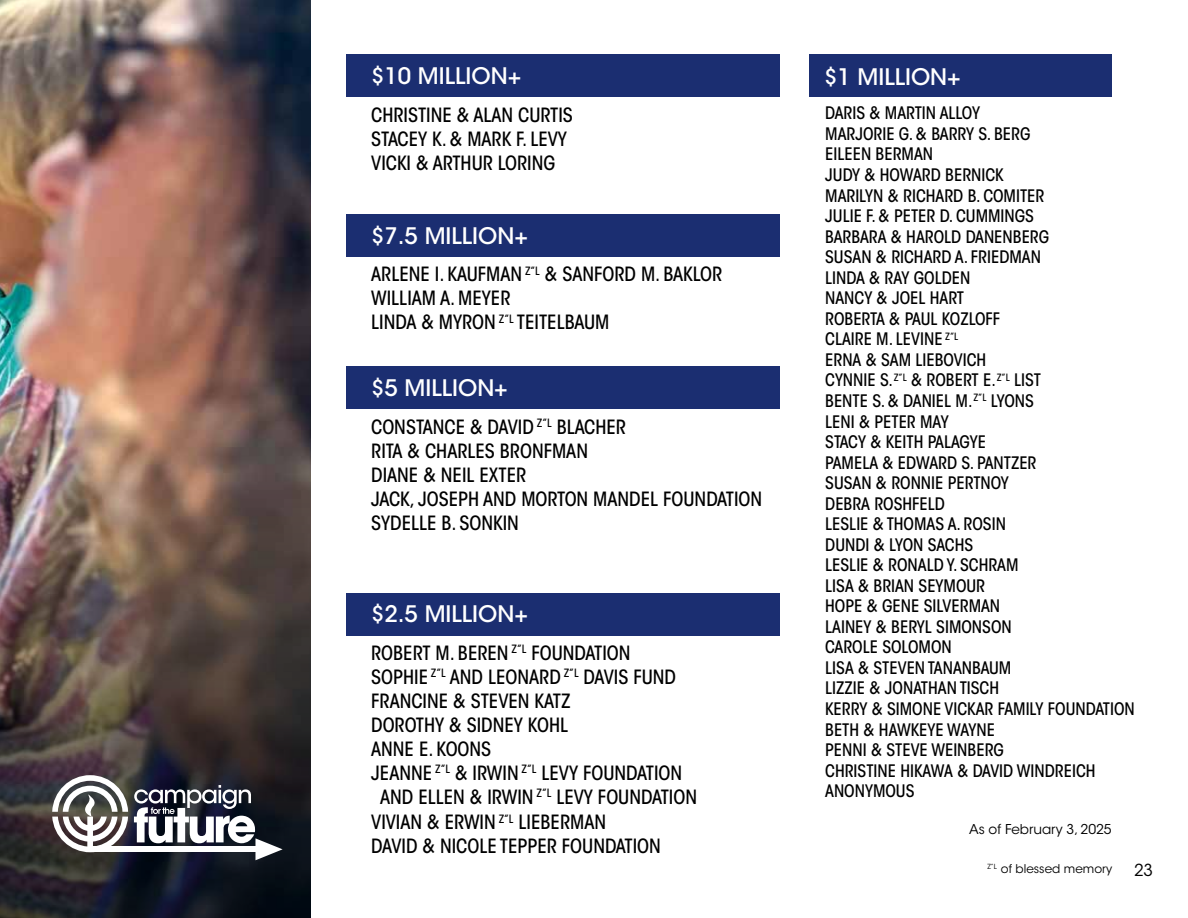
<style>
.page{position:relative;width:1188px;height:918px;background:#fff}
.page>*{position:absolute;margin:0;border:0;box-sizing:border-box;transform-origin:0 0}
.t1{font:500 22.65px "ITC Avant Garde Std";color:#fff}
.t2{font:500 condensed 19.5px/24px "ITC Avant Garde Std";color:#000}
.t3{font:500 condensed 17.1px/20.5px "ITC Avant Garde Std";color:#000}
.t4{font:16.5px "ITC Avant Garde Std";color:#000}
.t5{font:13.5px "ITC Avant Garde Std";color:#000}
.t6{font:12px "ITC Avant Garde Std";color:#000}
</style>
<div class="page">
<img style="left:0;top:0;width:311px;height:461px">
<svg style="left:0;top:461px;width:311px;height:457px;background:#514440"></svg>
<svg style="left:52px;top:775px;width:76px;height:77px"></svg>
<div style="left:92px;top:847px;width:170px;height:5px;background:#fff"></div>
<svg style="left:134px;top:785px;width:149px;height:75px"></svg>
<div style="left:347px;top:214px;width:433px;height:42px;background:#1b2e71"></div>
<div style="left:347px;top:54px;width:433px;height:43px;background:#1b2e71"></div>
<div style="left:347px;top:367px;width:433px;height:42px;background:#1b2e71"></div>
<div style="left:347px;top:593px;width:433px;height:42px;background:#1b2e71"></div>
<div style="left:809px;top:54px;width:303px;height:43px;background:#1b2e71"></div>
<h1 class="t1" style="left:371px;top:62px;width:152px">$10 MILLION+</h1>
<p class="t2" style="left:371px;top:103px;width:203px">CHRISTINE &amp; ALAN CURTIS<br>STACEY K. &amp; MARK F. LEVY<br>VICKI &amp; ARTHUR LORING</p>
<h1 class="t1" style="left:371px;top:222px;width:158px">$7.5 MILLION+</h1>
<p class="t2" style="left:371px;top:262px;width:353px">ARLENE I. KAUFMAN <sup>Z”L</sup> &amp; SANFORD M. BAKLOR<br>WILLIAM A. MEYER<br>LINDA &amp; MYRON <sup>Z”L</sup> TEITELBAUM</p>
<h1 class="t1" style="left:371px;top:374px;width:138px">$5 MILLION+</h1>
<p class="t2" style="left:371px;top:415px;width:393px">CONSTANCE &amp; DAVID <sup>Z”L</sup> BLACHER<br>RITA &amp; CHARLES BRONFMAN<br>DIANE &amp; NEIL EXTER<br>JACK, JOSEPH AND MORTON MANDEL FOUNDATION<br>SYDELLE B. SONKIN</p>
<h1 class="t1" style="left:371px;top:600px;width:158px">$2.5 MILLION+</h1>
<p class="t2" style="left:371px;top:641px;width:261px">ROBERT M. BEREN <sup>Z”L</sup> FOUNDATION</p>
<p class="t2" style="left:371px;top:665px;width:306px">SOPHIE <sup>Z”L</sup> AND LEONARD <sup>Z”L</sup> DAVIS FUND</p>
<p class="t2" style="left:371px;top:689px;width:201px">FRANCINE &amp; STEVEN KATZ</p>
<p class="t2" style="left:371px;top:713px;width:198px">DOROTHY &amp; SIDNEY KOHL</p>
<p class="t2" style="left:371px;top:737px;width:122px">ANNE E. KOONS</p>
<p class="t2" style="left:371px;top:761px;width:312px">JEANNE <sup>Z”L</sup> &amp; IRWIN <sup>Z”L</sup> LEVY FOUNDATION</p>
<p class="t2" style="left:380px;top:785px;width:318px">AND ELLEN &amp; IRWIN <sup>Z”L</sup> LEVY FOUNDATION</p>
<p class="t2" style="left:371px;top:810px;width:236px">VIVIAN &amp; ERWIN <sup>Z”L</sup> LIEBERMAN</p>
<p class="t2" style="left:371px;top:834px;width:291px">DAVID &amp; NICOLE TEPPER FOUNDATION</p>
<h1 class="t1" style="left:824px;top:62px;width:138px">$1 MILLION+</h1>
<p class="t3" style="left:825px;top:103px;width:311px">DARIS &amp; MARTIN ALLOY<br>MARJORIE G. &amp; BARRY S. BERG<br>EILEEN BERMAN<br>JUDY &amp; HOWARD BERNICK<br>MARILYN &amp; RICHARD B. COMITER<br>JULIE F. &amp; PETER D. CUMMINGS<br>BARBARA &amp; HAROLD DANENBERG<br>SUSAN &amp; RICHARD A. FRIEDMAN<br>LINDA &amp; RAY GOLDEN<br>NANCY &amp; JOEL HART<br>ROBERTA &amp; PAUL KOZLOFF<br>CLAIRE M. LEVINE <sup>Z”L<br></sup>ERNA &amp; SAM LIEBOVICH<br>CYNNIE S. <sup>Z”L</sup> &amp; ROBERT E. <sup>Z”L</sup> LIST<br>BENTE S. &amp; DANIEL M. <sup>Z”L</sup> LYONS<br>LENI &amp; PETER MAY<br>STACY &amp; KEITH PALAGYE<br>PAMELA &amp; EDWARD S. PANTZER<br>SUSAN &amp; RONNIE PERTNOY<br>DEBRA ROSHFELD<br>LESLIE &amp; THOMAS A. ROSIN<br>DUNDI &amp; LYON SACHS<br>LESLIE &amp; RONALD Y. SCHRAM<br>LISA &amp; BRIAN SEYMOUR<br>HOPE &amp; GENE SILVERMAN<br>LAINEY &amp; BERYL SIMONSON<br>CAROLE SOLOMON<br>LISA &amp; STEVEN TANANBAUM<br>LIZZIE &amp; JONATHAN TISCH<br>KERRY &amp; SIMONE VICKAR FAMILY FOUNDATION<br>BETH &amp; HAWKEYE WAYNE<br>PENNI &amp; STEVE WEINBERG<br>CHRISTINE HIKAWA &amp; DAVID WINDREICH<br>ANONYMOUS</p>
<p class="t5" style="left:969px;top:821px;width:144px">As of February 3, 2025</p>
<p class="t6" style="left:987px;top:861px;width:127px"><sup>Z”L</sup> of blessed memory</p>
<p class="t4" style="left:1134px;top:860px;width:21px">23</p>
</div>
